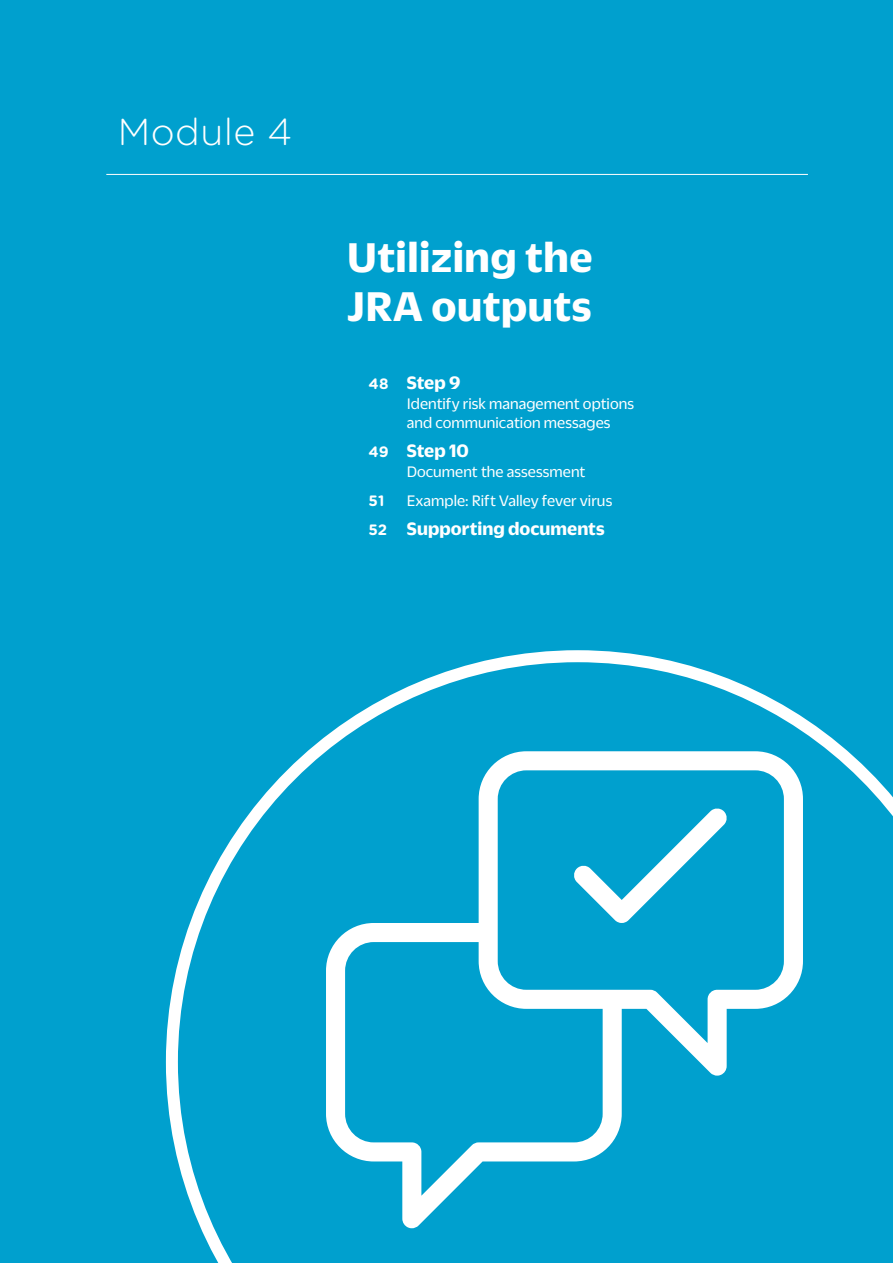
<style>
.page{position:relative;width:893px;height:1263px;background:#00a0ce}
.page>*{position:absolute;margin:0;border:0;box-sizing:border-box;transform-origin:0 0}
.TITRES_Gros__Chapitr{font:700 45px/48.8px "Duplicate Sans";letter-spacing:.01em;color:#fff}
.TITRES_Gros{font:300 37.5px "Gotham Rounded";letter-spacing:.01em;color:#fff}
.TITRES_Petit{font:700 19.5px "Duplicate Sans";letter-spacing:.005em;color:#fff}
.TITRES_Petit-2{font:16.5px/19.5px "Duplicate Sans";letter-spacing:.005em;color:#fff}
.TITRES_Petit-3{font:700 15px "Gotham Rounded";color:#fff}
.s1{font-family:"Gotham Rounded";font-size:15px}
</style>
<div class="page">
<svg style="left:166px;top:650px;width:727px;height:613px"></svg>
<svg style="left:326px;top:751px;width:477px;height:477px"></svg>
<hr style="left:106px;top:174px;width:702px;height:1px;background:#fff">
<p class="TITRES_Gros" style="left:118px;top:107px;width:176px">Module 4</p>
<p class="TITRES_Gros__Chapitr" style="left:347px;top:229px;width:247px">Utilizing the<br>JRA outputs</p>
<p class="TITRES_Petit" style="left:369px;top:369px;width:94px"><span class="s1">48</span> Step 9</p>
<p class="TITRES_Petit-2" style="left:407px;top:392px;width:229px">Identify risk management options and communication messages</p>
<p class="TITRES_Petit" style="left:369px;top:438px;width:102px"><span class="s1">49</span> Step 10</p>
<p class="TITRES_Petit-2" style="left:407px;top:461px;width:180px">Document the assessment</p>
<p class="TITRES_Petit-3" style="left:369px;top:490px;width:17px">51</p>
<p class="TITRES_Petit-2" style="left:407px;top:490px;width:207px">Example: Rift Valley fever virus</p>
<p class="TITRES_Petit" style="left:369px;top:516px;width:238px"><span class="s1">52</span> Supporting documents</p>
</div>
